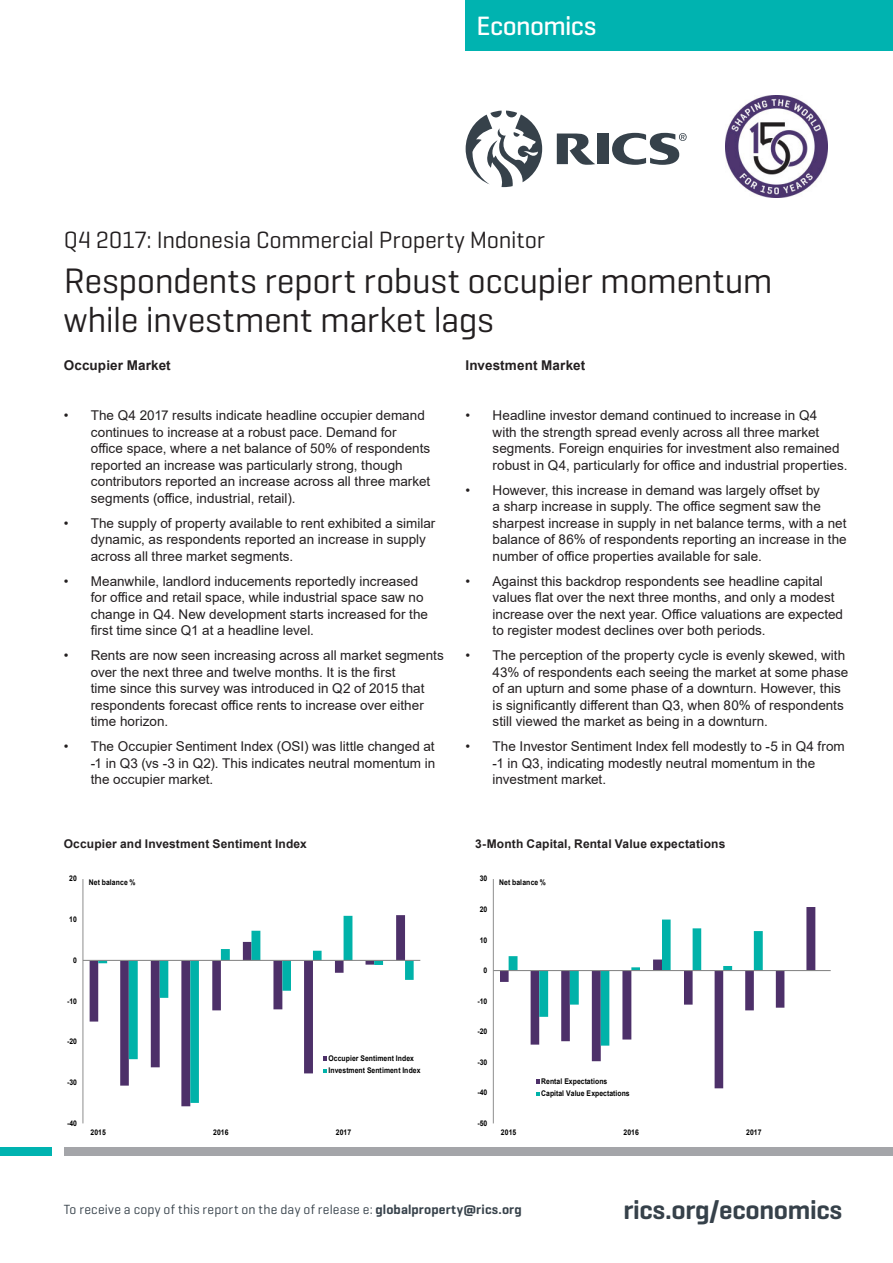
<style>
.page{position:relative;width:893px;height:1263px;background:#fff}
.page>*{position:absolute;margin:0;border:0;box-sizing:border-box;transform-origin:0 0}
.Document_Cover_Title{font:36px/39px "Geogrotesque";letter-spacing:-.015em;color:#231f20}
.t1{font:600 27px "Geogrotesque";letter-spacing:-.01em;color:#36414a}
.t2{font:500 27px "Geogrotesque";letter-spacing:-.025em;color:#fff}
.Document_Cover_Sub-t{font:24px "Geogrotesque";letter-spacing:-.015em;color:#231f20}
.t3{font:13.5px/16.5px "Arial";color:#231f20}
.t4{font:13.5px "Geogrotesque";letter-spacing:.015em;color:#36414a}
.Body_Text{font:700 13.5px "Arial";letter-spacing:.01em;color:#231f20}
.Chart_description_te{font:700 12px "Arial";letter-spacing:.01em;color:#231f20}
.t5{font:700 7.8px/12.1px "Arial";letter-spacing:.01em;color:#000;scale:.88 1}
.s1{font-weight:600}
</style>
<div class="page">
<div style="left:466px;top:0;width:427px;height:51px;background:#00b3b0"></div>
<svg style="left:466px;top:111px;width:76px;height:76px"></svg>
<svg style="left:612px;top:133px;width:75px;height:32px"></svg>
<svg style="left:557px;top:133px;width:38px;height:32px"></svg>
<div style="left:597px;top:134px;width:12px;height:30px;background:#36414a"></div>
<div style="left:0;top:1147px;width:51px;height:8px;background:#00b3b0"></div>
<div style="left:64px;top:1147px;width:829px;height:8px;background:#a4a5a9"></div>
<svg style="left:90px;top:915px;width:315px;height:191px"></svg>
<svg style="left:98px;top:916px;width:316px;height:187px"></svg>
<hr style="left:83px;top:879px;width:1px;height:244px;background:#868686">
<hr style="left:83px;top:960px;width:337px;height:1px;background:#868686">
<svg style="left:323px;top:1056px;width:4px;height:4px"></svg>
<svg style="left:323px;top:1069px;width:4px;height:3px"></svg>
<svg style="left:500px;top:907px;width:315px;height:181px"></svg>
<svg style="left:509px;top:919px;width:254px;height:127px"></svg>
<hr style="left:493px;top:879px;width:1px;height:244px;background:#868686">
<hr style="left:493px;top:970px;width:338px;height:1px;background:#868686">
<svg style="left:536px;top:1079px;width:3px;height:4px"></svg>
<img style="left:725px;top:96px;width:102px;height:101px">
<h2 class="t2" style="left:476px;top:9px;width:121px">Economics</h2>
<p class="Document_Cover_Sub-t" style="left:64px;top:224px;width:483px">Q4 2017: Indonesia Commercial Property Monitor</p>
<p class="Document_Cover_Title" style="left:64px;top:260px;width:710px">Respondents report robust occupier momentum while investment market lags</p>
<p class="Body_Text" style="left:466px;top:356px;width:121px">Investment Market</p>
<p class="t3" style="left:493px;top:407px;width:356px;text-indent:-27px">• Headline investor demand continued to increase in Q4<br>with the strength spread evenly across all three market segments. Foreign enquiries for investment also remained robust in Q4, particularly for office and industrial properties.</p>
<p class="t3" style="left:493px;top:482px;width:356px;text-indent:-27px">• However, this increase in demand was largely offset by<br>a sharp increase in supply. The office segment saw the sharpest increase in supply in net balance terms, with a net balance of 86% of respondents reporting an increase in the number of office properties available for sale.</p>
<p class="t3" style="left:493px;top:573px;width:352px;text-indent:-27px">• Against this backdrop respondents see headline capital values flat over the next three months, and only a modest increase over the next year. Office valuations are expected to register modest declines over both periods.</p>
<p class="t3" style="left:493px;top:647px;width:357px;text-indent:-27px">• The perception of the property cycle is evenly skewed, with 43% of respondents each seeing the market at some phase of an upturn and some phase of a downturn. However, this is significantly different than Q3, when 80% of respondents still viewed the market as being in a downturn.</p>
<p class="t3" style="left:493px;top:738px;width:354px;text-indent:-27px">• The Investor Sentiment Index fell modestly to -5 in Q4 from -1 in Q3, indicating modestly neutral momentum in the investment market.</p>
<p class="Body_Text" style="left:64px;top:356px;width:109px">Occupier Market</p>
<p class="t3" style="left:91px;top:407px;width:341px;text-indent:-27px">• The Q4 2017 results indicate headline occupier demand continues to increase at a robust pace. Demand for office space, where a net balance of 50% of respondents reported an increase was particularly strong, though contributors reported an increase across all three market segments (office, industrial, retail).</p>
<p class="t3" style="left:91px;top:515px;width:346px;text-indent:-27px">• The supply of property available to rent exhibited a similar dynamic, as respondents reported an increase in supply across all three market segments.</p>
<p class="t3" style="left:91px;top:573px;width:339px;text-indent:-27px">• Meanwhile, landlord inducements reportedly increased for office and retail space, while industrial space saw no change in Q4. New development starts increased for the first time since Q1 at a headline level.</p>
<p class="t3" style="left:91px;top:647px;width:354px;text-indent:-27px">• Rents are now seen increasing across all market segments over the next three and twelve months. It is the first<br>time since this survey was introduced in Q2 of 2015 that respondents forecast office rents to increase over either time horizon.</p>
<p class="t3" style="left:91px;top:738px;width:346px;text-align:justify;text-indent:-27px">• The Occupier Sentiment Index (OSI) was little changed at -1 in Q3 (vs -3 in Q2). This indicates neutral momentum in the occupier market.</p>
<p class="Chart_description_te" style="left:64px;top:835px;width:245px">Occupier and Investment Sentiment Index</p>
<p class="Chart_description_te" style="left:475px;top:835px;width:252px">3-Month Capital, Rental Value expectations</p>
<p class="t5" style="left:69px;top:873px;width:10px">20</p>
<p class="t5" style="left:69px;top:913px;width:10px">10</p>
<p class="t5" style="left:89px;top:876px;width:55px">Net balance %</p>
<p class="t5" style="left:73px;top:954px;width:6px">0</p>
<p class="t5" style="left:67px;top:995px;width:13px">-10</p>
<p class="t5" style="left:67px;top:1036px;width:13px">-20</p>
<p class="t5" style="left:67px;top:1076px;width:13px">-30</p>
<p class="t5" style="left:329px;top:1052px;width:106px">Occupier Sentiment Index<br>Investment Sentiment Index</p>
<p class="t5" style="left:67px;top:1117px;width:13px">-40</p>
<p class="t5" style="left:91px;top:1126px;width:19px">2015</p>
<p class="t5" style="left:213px;top:1126px;width:19px">2016</p>
<p class="t5" style="left:336px;top:1126px;width:19px">2017</p>
<p class="t5" style="left:480px;top:873px;width:10px">30</p>
<p class="t5" style="left:480px;top:903px;width:10px">20</p>
<p class="t5" style="left:480px;top:934px;width:10px">10</p>
<p class="t5" style="left:483px;top:964px;width:6px">0</p>
<p class="t5" style="left:477px;top:995px;width:13px">-10</p>
<p class="t5" style="left:477px;top:1025px;width:13px">-20</p>
<p class="t5" style="left:477px;top:1056px;width:13px">-30</p>
<p class="t5" style="left:477px;top:1086px;width:13px">-40</p>
<p class="t5" style="left:477px;top:1117px;width:13px">-50</p>
<p class="t5" style="left:499px;top:876px;width:55px">Net balance %</p>
<p class="t5" style="left:541px;top:1075px;width:102px">Rental Expectations<br>Capital Value Expectations</p>
<p class="t5" style="left:501px;top:1126px;width:19px">2015</p>
<p class="t5" style="left:624px;top:1126px;width:19px">2016</p>
<p class="t5" style="left:746px;top:1126px;width:19px">2017</p>
<p class="t4" style="left:64px;top:1201px;width:460px">To receive a copy of this report on the day of release e: <span class="s1">globalproperty@rics.org</span></p>
<h2 class="t1" style="left:623px;top:1193px;width:220px">rics.org/economics</h2>
</div>
